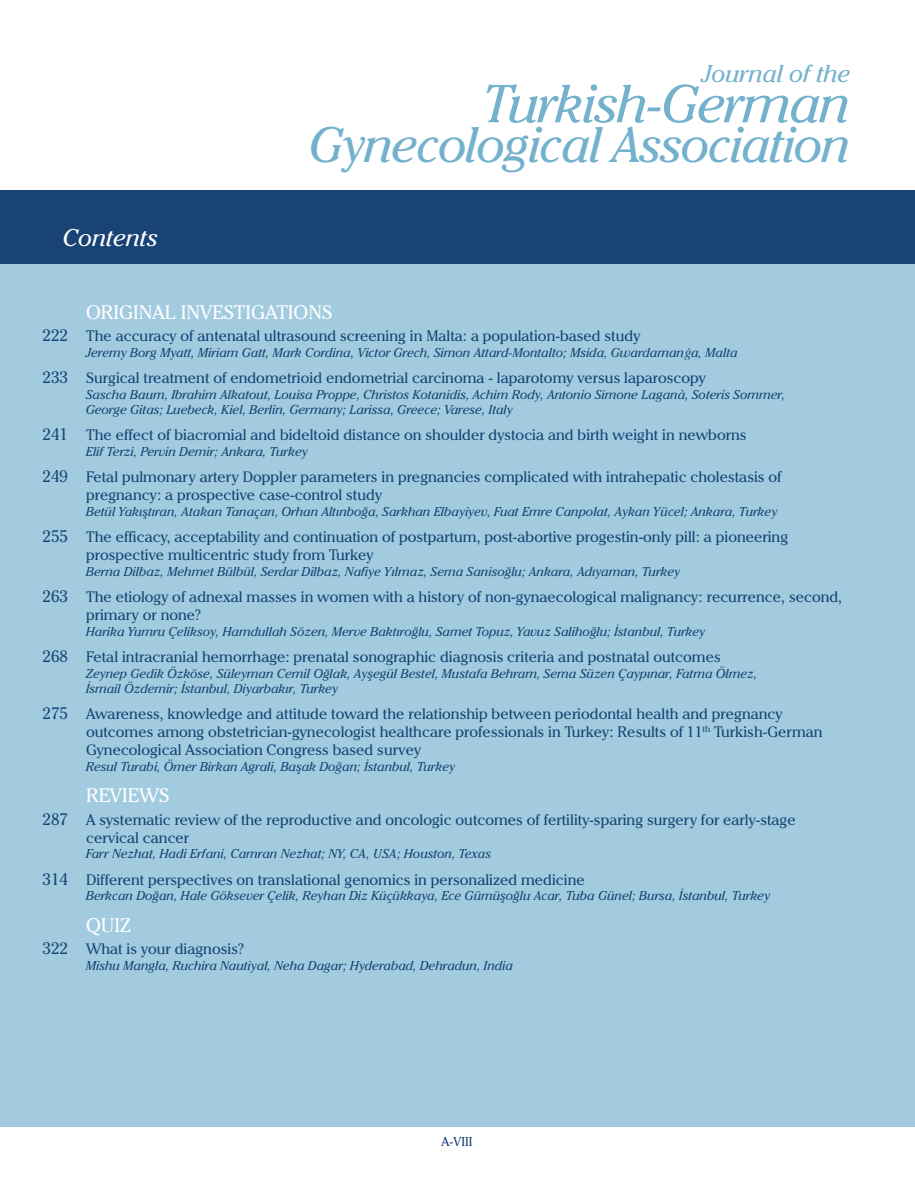
<style>
.page{position:relative;width:915px;height:1191px;background:#fff}
.page>*{position:absolute;margin:0;border:0;box-sizing:border-box;transform-origin:0 0}
.t1{font:italic 52.8px "Cheltenham IT Cby BT";letter-spacing:-.025em;color:#73b1cd}
.t2{font:italic 49.35px "Cheltenham IT Cby BT";letter-spacing:-.025em;color:#73b1cd}
.t3{font:italic 24.15px "Cheltenham IT Cby BT";color:#73b1cd}
.ABSTRACT{font:italic 24px "Cheltenham IT Cby BT";color:#fff}
.TÜRÜ{font:19.5px "Cheltenham IT Cby BT";color:#fff}
.İC-1{font:15px/18px "Cheltenham IT Cby BT";color:#184374}
.YAZAR{font:italic 12.75px/15px "Cheltenham IT Cby BT";color:#184374}
.t4{font:12.75px "Cheltenham IT Cby BT";color:#184374}
.s1{font-size:16.5px}
.s2{font-family:"Times";font-size:14.25px}
</style>
<div class="page">
<div style="left:0;top:190px;width:914px;height:75px;background:#184374"></div>
<hr style="left:914px;top:265px;width:1px;height:862px;background:#a3cbdf">
<div style="left:0;top:265px;width:914px;height:862px;background:#a3cbdf"></div>
<p class="ABSTRACT" style="left:63px;top:223px;width:97px">Contents</p>
<h3 class="t3" style="left:702px;top:59px;width:150px">Journal of the</h3>
<h1 class="t1" style="left:482px;top:71px;width:369px">Turkish-German</h1>
<h2 class="t2" style="left:309px;top:114px;width:543px">Gynecological Association</h2>
<p class="TÜRÜ" style="left:86px;top:300px;width:248px">ORIGINAL INVESTIGATIONS</p>
<p class="İC-1" style="left:43px;top:327px;width:599px"><span class="s1">222</span> The accuracy of antenatal ultrasound screening in Malta: a population-based study</p>
<p class="YAZAR" style="left:86px;top:345px;width:653px">Jeremy Borg Myatt, Miriam Gatt, Mark Cordina, Victor Grech, Simon Attard-Montalto; Msida, Gwardaman<span class="s2">ġ</span>a, Malta</p>
<p class="İC-1" style="left:43px;top:369px;width:664px"><span class="s1">233</span> Surgical treatment of endometrioid endometrial carcinoma - laparotomy versus laparoscopy</p>
<p class="YAZAR" style="left:86px;top:387px;width:700px">Sascha Baum, Ibrahim Alkatout, Louisa Proppe, Christos Kotanidis, Achim Rody, Antonio Simone Laganà, Soteris Sommer,<br>George Gitas; Luebeck, Kiel, Berlin, Germany; Larissa, Greece; Varese, Italy</p>
<p class="İC-1" style="left:43px;top:426px;width:705px"><span class="s1">241</span> The effect of biacromial and bideltoid distance on shoulder dystocia and birth weight in newborns</p>
<p class="YAZAR" style="left:86px;top:443px;width:223px">Elif Terzi, Pervin Demir; Ankara, Turkey</p>
<p class="İC-1" style="left:86px;top:468px;width:696px;text-indent:-43px"><span class="s1">249</span> Fetal pulmonary artery Doppler parameters in pregnancies complicated with intrahepatic cholestasis of pregnancy: a prospective case-control study</p>
<p class="YAZAR" style="left:86px;top:503px;width:692px">Betül Yakıştıran, Atakan Tanaçan, Orhan Altınboğa, Sarkhan Elbayiyev, Fuat Emre Canpolat, Aykan Yücel; Ankara, Turkey</p>
<p class="İC-1" style="left:86px;top:527px;width:703px;text-indent:-43px"><span class="s1">255</span> The efficacy, acceptability and continuation of postpartum, post-abortive progestin-only pill: a pioneering prospective multicentric study from Turkey</p>
<p class="YAZAR" style="left:86px;top:563px;width:595px">Berna Dilbaz, Mehmet Bülbül, Serdar Dilbaz, Nafiye Yılmaz, Sema Sanisoğlu; Ankara, Adıyaman, Turkey</p>
<p class="İC-1" style="left:86px;top:587px;width:757px;text-indent:-43px"><span class="s1">263</span> The etiology of adnexal masses in women with a history of non-gynaecological malignancy: recurrence, second, primary or none?</p>
<p class="YAZAR" style="left:86px;top:623px;width:620px">Harika Yumru Çeliksoy, Hamdullah Sözen, Merve Baktıroğlu, Samet Topuz, Yavuz Salihoğlu; İstanbul, Turkey</p>
<p class="İC-1" style="left:43px;top:647px;width:679px"><span class="s1">268</span> Fetal intracranial hemorrhage: prenatal sonographic diagnosis criteria and postnatal outcomes</p>
<p class="YAZAR" style="left:86px;top:665px;width:672px">Zeynep Gedik Özköse, Süleyman Cemil Oğlak, Ayşegül Bestel, Mustafa Behram, Sema Süzen Çaypınar, Fatma Ölmez,<br>İsmail Özdemir; İstanbul, Diyarbakır, Turkey</p>
<p class="İC-1" style="left:86px;top:704px;width:737px;text-indent:-43px"><span class="s1">275</span> Awareness, knowledge and attitude toward the relationship between periodontal health and pregnancy outcomes among obstetrician-gynecologist healthcare professionals in Turkey: Results of 11<sup>th</sup> Turkish-German<br>Gynecological Association Congress based survey</p>
<p class="YAZAR" style="left:86px;top:758px;width:370px">Resul Turabi, Ömer Birkan Agrali, Başak Doğan; İstanbul, Turkey</p>
<p class="TÜRÜ" style="left:86px;top:783px;width:85px">REVIEWS</p>
<p class="İC-1" style="left:86px;top:810px;width:711px;text-indent:-43px"><span class="s1">287</span> A systematic review of the reproductive and oncologic outcomes of fertility-sparing surgery for early-stage cervical cancer</p>
<p class="YAZAR" style="left:86px;top:846px;width:406px">Farr Nezhat, Hadi Erfani, Camran Nezhat; NY, CA, USA; Houston, Texas</p>
<p class="İC-1" style="left:43px;top:870px;width:543px"><span class="s1">314</span> Different perspectives on translational genomics in personalized medicine</p>
<p class="YAZAR" style="left:86px;top:888px;width:685px">Berkcan Doğan, Hale Göksever Çelik, Reyhan Diz Küçükkaya, Ece Gümüşoğlu Acar, Tuba Günel; Bursa, İstanbul, Turkey</p>
<p class="TÜRÜ" style="left:86px;top:913px;width:47px">QUIZ</p>
<p class="İC-1" style="left:43px;top:939px;width:203px"><span class="s1">322</span> What is your diagnosis?</p>
<p class="YAZAR" style="left:86px;top:957px;width:428px">Mishu Mangla, Ruchira Nautiyal, Neha Dagar; Hyderabad, Dehradun, India</p>
<p class="t4" style="left:441px;top:1133px;width:32px">A-VIII</p>
</div>
